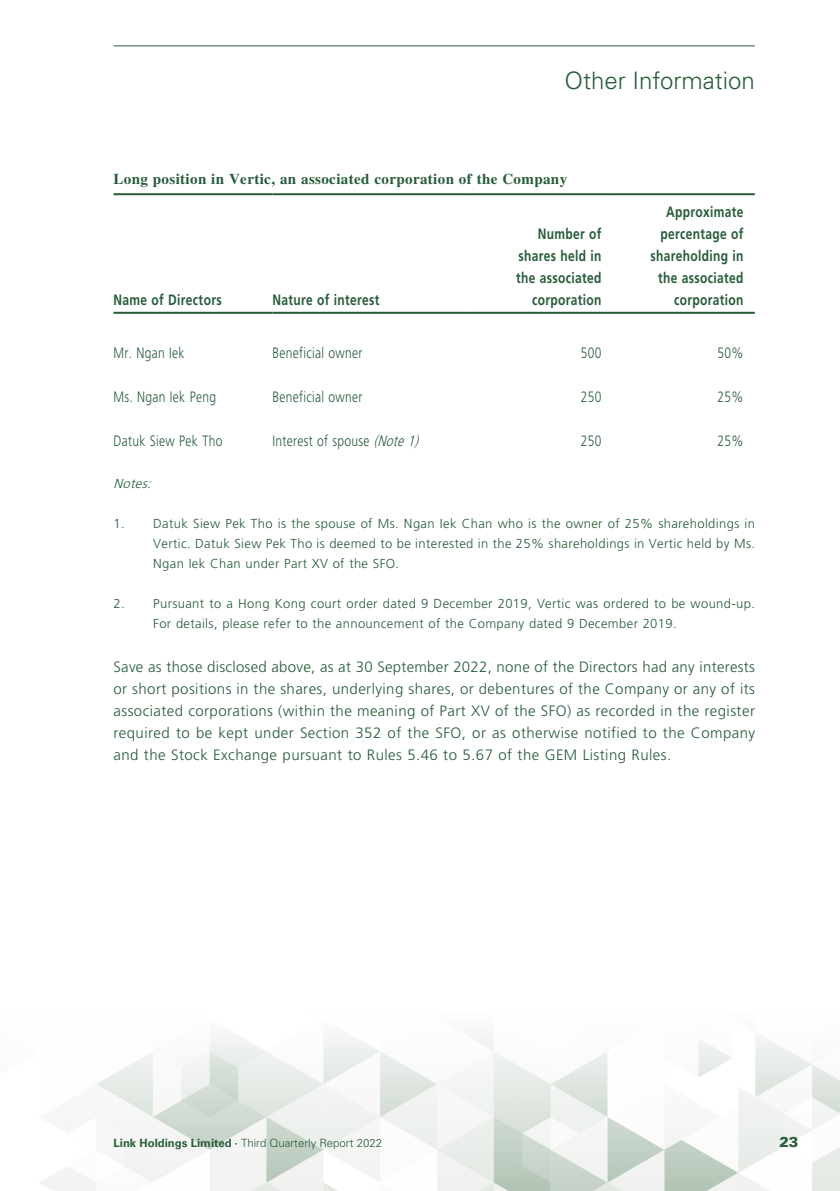
<style>
.page{position:relative;width:840px;height:1191px;background:#fff}
.page>*{position:absolute;margin:0;border:0;box-sizing:border-box;transform-origin:0 0}
.t1{font:300 24px "Univers LT Std";color:#275c39}
.t2{font:300 15px/22px "Frutiger LT Std";letter-spacing:.03em;color:#275c39;text-align:justify}
.t3{font:700 15px/22px "Frutiger LT Std";letter-spacing:.03em;color:#275c39;text-align:right;scale:.8 1}
.t4{font:300 15px "Frutiger LT Std";letter-spacing:.03em;color:#275c39;scale:.8 1}
.t5{font:700 15px "Times LT Std";letter-spacing:.025em;color:#275c39}
.t6{font:900 14.2px "Univers LT Std";color:#275c39}
.t7{font:300 13px/20px "Frutiger LT Std";letter-spacing:.03em;color:#275c39;text-align:justify}
.t8{font:italic 300 13px "Frutiger LT Std";color:#275c39}
.t9{font:300 11.4px "Univers LT Std";color:#275c39}
.s1{font-style:italic}
.s2{font-weight:700}
</style>
<div class="page">
<img style="left:40px;top:1033px;width:799px;height:158px">
<hr style="left:113px;top:45px;width:641px;height:1px;background:#275c39">
<hr style="left:113px;top:193px;width:159px;height:2px;background:#275c39">
<hr style="left:272px;top:193px;width:199px;height:2px;background:#275c39">
<hr style="left:471px;top:193px;width:141px;height:2px;background:#275c39">
<hr style="left:612px;top:193px;width:142px;height:2px;background:#275c39">
<hr style="left:113px;top:312px;width:159px;height:2px;background:#275c39">
<hr style="left:272px;top:312px;width:199px;height:2px;background:#275c39">
<hr style="left:471px;top:312px;width:141px;height:2px;background:#275c39">
<hr style="left:612px;top:312px;width:142px;height:2px;background:#275c39">
<h1 class="t1" style="left:564px;top:66px;width:192px">Other Information</h1>
<p class="t5" style="left:113px;top:169px;width:455px">Long position in Vertic, an associated corporation of the Company</p>
<p class="t3" style="left:113px;top:289px;width:137px">Name of Directors</p>
<p class="t3" style="left:272px;top:289px;width:135px">Nature of interest</p>
<p class="t3" style="left:516px;top:223px;width:108px">Number of shares held in the associated corporation</p>
<p class="t3" style="left:650px;top:201px;width:118px">Approximate percentage of shareholding in the associated corporation</p>
<p class="t4" style="left:113px;top:344px;width:90px">Mr. Ngan Iek</p>
<p class="t4" style="left:272px;top:344px;width:114px">Beneficial owner</p>
<p class="t4" style="left:580px;top:344px;width:27px">500</p>
<p class="t4" style="left:717px;top:344px;width:34px">50%</p>
<p class="t4" style="left:113px;top:388px;width:130px">Ms. Ngan Iek Peng</p>
<p class="t4" style="left:272px;top:388px;width:114px">Beneficial owner</p>
<p class="t4" style="left:580px;top:388px;width:27px">250</p>
<p class="t4" style="left:717px;top:388px;width:34px">25%</p>
<p class="t4" style="left:113px;top:432px;width:137px">Datuk Siew Pek Tho</p>
<p class="t4" style="left:272px;top:432px;width:189px">Interest of spouse <span class="s1">(Note1)</span></p>
<p class="t4" style="left:580px;top:432px;width:27px">250</p>
<p class="t4" style="left:717px;top:432px;width:34px">25%</p>
<p class="t8" style="left:113px;top:476px;width:43px">Notes:</p>
<p class="t7" style="left:153px;top:513px;width:603px;text-indent:-40px">1. Datuk Siew Pek Tho is the spouse of Ms. Ngan Iek Chan who is the owner of 25% shareholdings in Vertic. Datuk Siew Pek Tho is deemed to be interested in the 25% shareholdings in Vertic held by Ms.<br>Ngan Iek Chan under Part XV of the SFO.</p>
<p class="t7" style="left:153px;top:593px;width:603px;text-indent:-40px">2. Pursuant to a Hong Kong court order dated 9 December 2019, Vertic was ordered to be wound-up.<br>For details, please refer to the announcement of the Company dated 9 December 2019.</p>
<p class="t2" style="left:113px;top:656px;width:642px">Save as those disclosed above, as at 30 September 2022, none of the Directors had any interests or short positions in the shares, underlying shares, or debentures of the Company or any of its associated corporations (within the meaning of Part XV of the SFO) as recorded in the register required to be kept under Section 352 of the SFO, or as otherwise notified to the Company and the Stock Exchange pursuant to Rules 5.46 to 5.67 of the GEM Listing Rules.</p>
<p class="t9" style="left:113px;top:1136px;width:270px"><span class="s2">Link Holdings Limited ·</span> Third Quarterly Report 2022</p>
<p class="t6" style="left:779px;top:1133px;width:20px">23</p>
</div>
